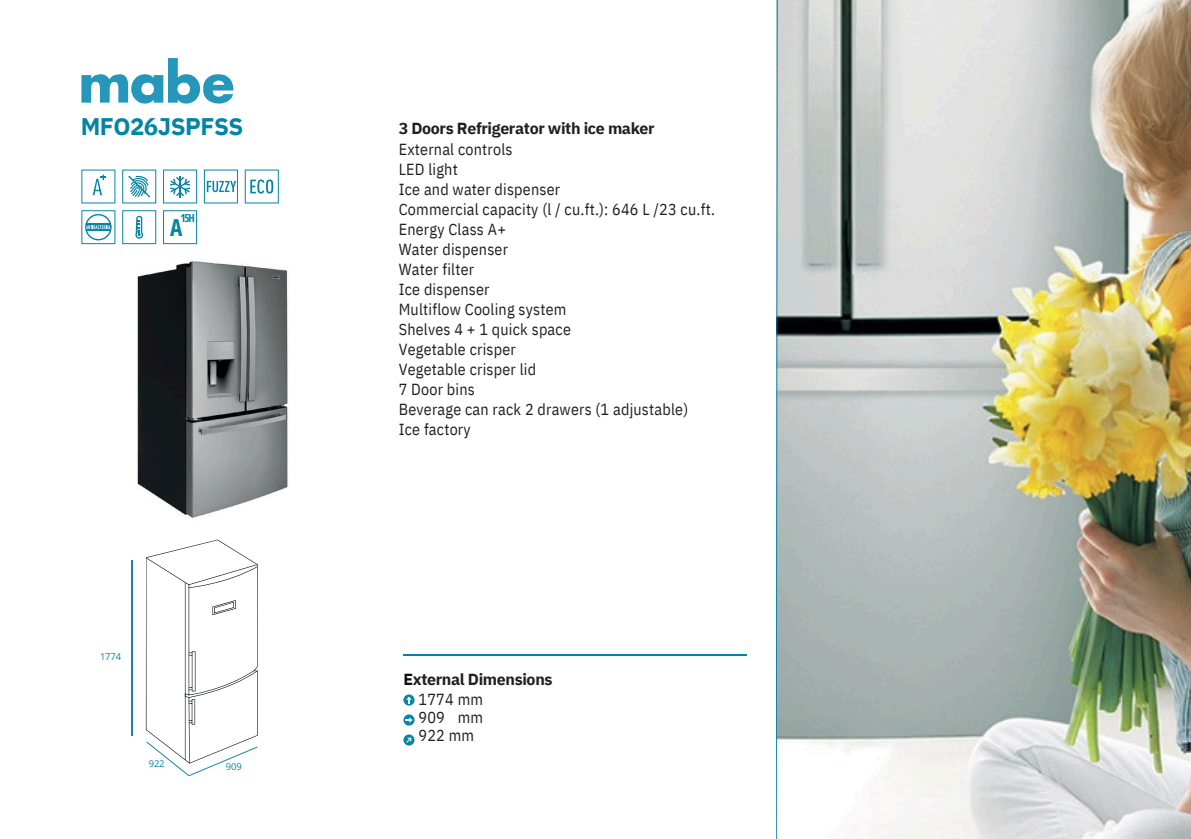
<style>
.page{position:relative;width:1191px;height:839px;background:#fff}
.page>*{position:absolute;margin:0;border:0;box-sizing:border-box;transform-origin:0 0}
.t1{font:700 24px "IBM Plex Sans";letter-spacing:-.02em;color:#0585a4}
.t2{font:700 23.4px "Open Sans Condensed";color:#0585a4}
.t3{font:16px/20.2px "IBM Plex Sans Cond";letter-spacing:.015em;color:#231f20}
.t4{font:700 16px "IBM Plex Sans";letter-spacing:-.02em;color:#231f20}
.t5{font:700 11.2px "Open Sans Condensed";color:#0585a4}
.t6{font:9.4px "Open Sans";letter-spacing:-.015em;color:#0585a4}
.s1{font-family:"IBM Plex Sans";font-weight:700}
.s2{color:#090f10}
</style>
<div class="page">
<img style="left:778px;top:0;width:413px;height:838px">
<hr style="left:132px;top:560px;width:1px;height:175px;background:#1b85a4">
<svg style="left:146px;top:539px;width:112px;height:237px"></svg>
<svg style="left:81px;top:169px;width:34px;height:34px"></svg>
<svg style="left:122px;top:169px;width:34px;height:34px"></svg>
<svg style="left:163px;top:169px;width:34px;height:34px"></svg>
<svg style="left:204px;top:169px;width:34px;height:34px"></svg>
<svg style="left:245px;top:169px;width:34px;height:34px"></svg>
<svg style="left:81px;top:210px;width:34px;height:34px"></svg>
<svg style="left:122px;top:210px;width:34px;height:34px"></svg>
<svg style="left:163px;top:210px;width:34px;height:34px"></svg>
<hr style="left:403px;top:654px;width:344px;height:2px;background:#0585a4">
<svg style="left:403px;top:694px;width:12px;height:11px"></svg>
<svg style="left:406px;top:696px;width:6px;height:7px"></svg>
<svg style="left:403px;top:714px;width:12px;height:11px"></svg>
<svg style="left:406px;top:717px;width:6px;height:5px"></svg>
<svg style="left:403px;top:734px;width:12px;height:11px"></svg>
<svg style="left:776px;top:0;width:2px;height:838px"></svg>
<img style="left:137px;top:261px;width:151px;height:257px">
<svg style="left:81px;top:58px;width:152px;height:46px"></svg>
<h4 class="t1" style="left:81px;top:110px;width:164px">MFO26JSPFSS</h4>
<p class="t5" style="left:180px;top:210px;width:16px">15H</p>
<p class="t2" style="left:170px;top:211px;width:14px">A</p>
<h2 class="t6" style="left:100px;top:649px;width:23px">1774</h2>
<h3 class="t6" style="left:149px;top:756px;width:17px">922</h3>
<p class="t6" style="left:226px;top:760px;width:17px">909</p>
<p class="t3" style="left:399px;top:118px;width:318px"><span class="s1">3 Doors Refrigerator with ice maker<br></span>External controls<br>LED light<br>Ice and water dispenser<br>Commercial capacity (l / cu.ft.): 646 L /23 cu.ft.<br>Energy Class A+<br>Water dispenser<br>Water filter<br>Ice dispenser<br>Multiflow Cooling system<br>Shelves 4 + 1 quick space<br>Vegetable crisper<br>Vegetable crisper lid<br>7 Door bins</p>
<h3 class="t3" style="left:399px;top:399px;width:291px">Beverage can rack 2 drawers (1 adjustable)<br>Ice factory</h3>
<p class="t4" style="left:403px;top:668px;width:151px"><span class="s2">E</span>xternal Dimensions</p>
<p class="t3" style="left:419px;top:690px;width:66px;line-height:18px;text-align:justify">1774 mm 909 mm 922 mm</p>
</div>
